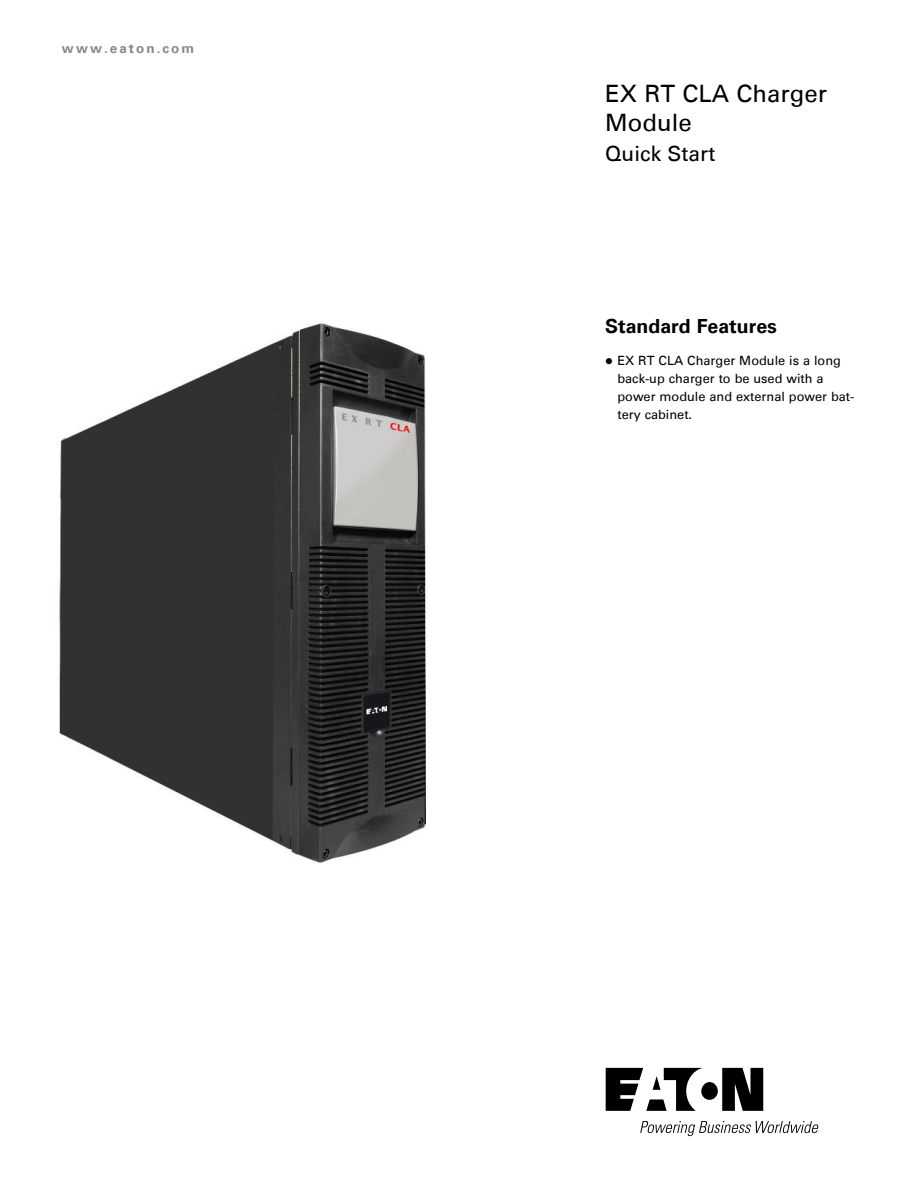
<style>
.page{position:relative;width:918px;height:1188px;background:#fff}
.page>*{position:absolute;margin:0;border:0;box-sizing:border-box;transform-origin:0 0}
.t1{font:24px/28.8px "Univers LT";color:#000}
.t2{font:21px "Univers LT";color:#000}
.t3{font:700 19.5px "Univers Com 65";color:#000}
.t4{font:700 13.5px "Univers LT";letter-spacing:.15em;color:#87888a}
.t5{font:12.75px/18px "Univers LT";color:#000}
</style>
<div class="page">
<svg style="left:606px;top:1068px;width:157px;height:43px"></svg>
<svg style="left:640px;top:1121px;width:178px;height:15px"></svg>
<img style="left:59px;top:323px;width:367px;height:540px">
<p class="t4" style="left:62px;top:40px;width:134px">www.eaton.com</p>
<h1 class="t1" style="left:605px;top:80px;width:224px">EX RT CLA Charger<br>Module</h1>
<h2 class="t2" style="left:605px;top:141px;width:112px">Quick Start</h2>
<h3 class="t3" style="left:605px;top:315px;width:173px">Standard Features</h3>
<p class="t5" style="left:617px;top:351px;width:238px;text-indent:-12px">● EX RT CLA Charger Module is a long back-up charger to be used with a power module and external power bat&shy;tery cabinet.</p>
</div>
